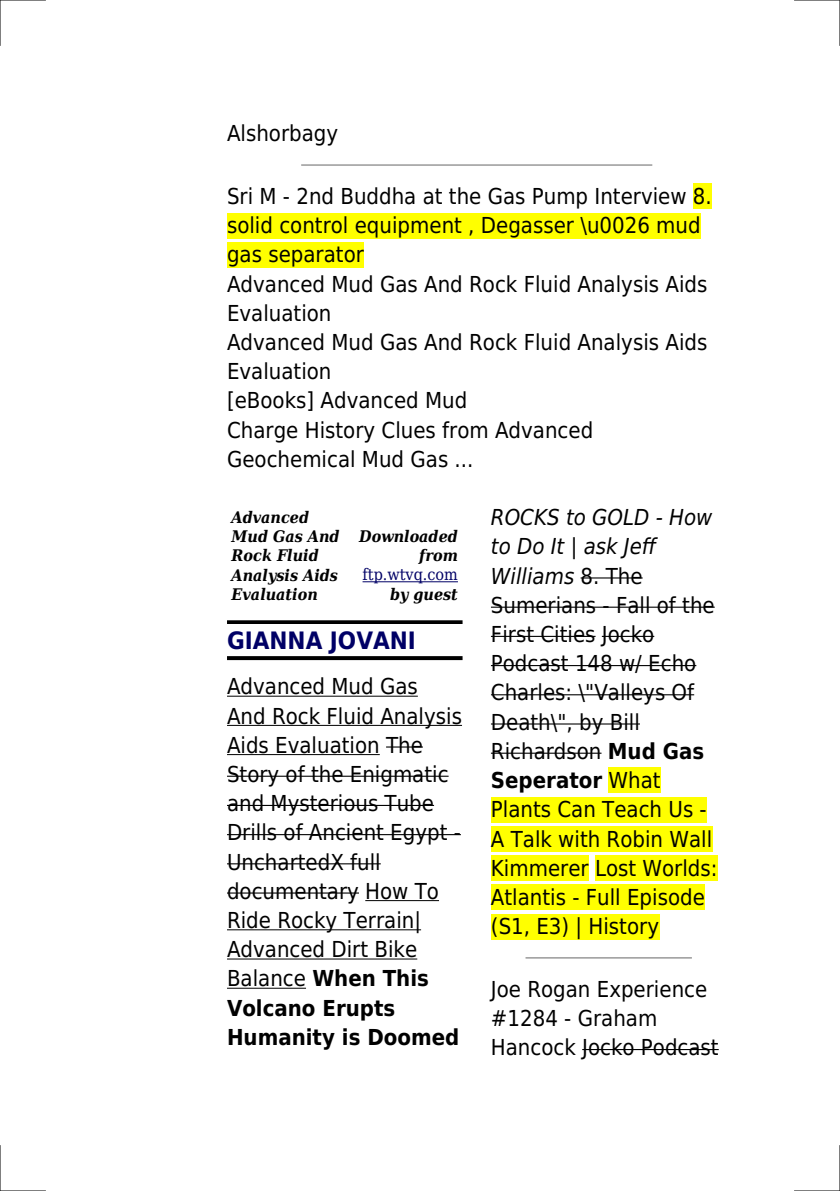
<style>
.page{position:relative;width:840px;height:1191px;background:#fff}
.page>*{position:absolute;margin:0;border:0;box-sizing:border-box;transform-origin:0 0}
.t1{font:700 24px "DejaVu Sans Condensed";color:#006}
.t2{font:22px/29.2px "DejaVu Sans Condensed";color:#000}
.t3{font:italic 700 16px/19.2px "DejaVu Serif Condensed";color:#000}
.t4{font:16px "DejaVu Serif Condensed";color:#006}
.s1{font-weight:700}
.s2{font-style:italic}
</style>
<div class="page">
<hr style="left:302px;top:164px;width:349px;height:2px;background:#999">
<div style="left:692px;top:184px;width:19px;height:25px;background:#ff0"></div>
<div style="left:227px;top:213px;width:473px;height:25px;background:#ff0"></div>
<div style="left:227px;top:242px;width:137px;height:26px;background:#ff0"></div>
<hr style="left:362px;top:581px;width:95px;height:1px;background:#006">
<svg style="left:227px;top:620px;width:235px;height:4px"></svg>
<svg style="left:227px;top:656px;width:235px;height:4px"></svg>
<hr style="left:227px;top:695px;width:190px;height:1px;background:#000">
<hr style="left:227px;top:725px;width:235px;height:1px;background:#000">
<hr style="left:227px;top:754px;width:152px;height:1px;background:#000">
<hr style="left:386px;top:746px;width:36px;height:1px;background:#000">
<hr style="left:227px;top:775px;width:221px;height:1px;background:#000">
<hr style="left:227px;top:805px;width:207px;height:1px;background:#000">
<hr style="left:227px;top:834px;width:233px;height:1px;background:#000">
<hr style="left:227px;top:863px;width:153px;height:1px;background:#000">
<hr style="left:227px;top:892px;width:132px;height:1px;background:#000">
<hr style="left:365px;top:900px;width:74px;height:1px;background:#000">
<hr style="left:227px;top:929px;width:194px;height:1px;background:#000">
<hr style="left:227px;top:958px;width:190px;height:1px;background:#000">
<hr style="left:227px;top:987px;width:79px;height:1px;background:#000">
<hr style="left:580px;top:577px;width:62px;height:1px;background:#000">
<hr style="left:490px;top:606px;width:224px;height:2px;background:#000">
<hr style="left:490px;top:636px;width:105px;height:1px;background:#000">
<hr style="left:601px;top:636px;width:53px;height:1px;background:#000">
<hr style="left:490px;top:665px;width:206px;height:1px;background:#000">
<hr style="left:490px;top:694px;width:203px;height:1px;background:#000">
<hr style="left:490px;top:723px;width:149px;height:1px;background:#000">
<hr style="left:490px;top:752px;width:111px;height:1px;background:#000">
<div style="left:608px;top:767px;width:52px;height:26px;background:#ff0"></div>
<div style="left:490px;top:797px;width:216px;height:25px;background:#ff0"></div>
<div style="left:490px;top:826px;width:221px;height:25px;background:#ff0"></div>
<div style="left:490px;top:855px;width:98px;height:26px;background:#ff0"></div>
<div style="left:594px;top:855px;width:123px;height:26px;background:#ff0"></div>
<div style="left:490px;top:884px;width:214px;height:26px;background:#ff0"></div>
<div style="left:490px;top:913px;width:168px;height:26px;background:#ff0"></div>
<hr style="left:526px;top:957px;width:164px;height:1px;background:#999">
<hr style="left:582px;top:1049px;width:136px;height:1px;background:#000">
<hr style="left:0;top:0;width:45px;height:1px;background:#000">
<hr style="left:794px;top:0;width:45px;height:1px;background:#000">
<hr style="left:0;top:1190px;width:45px;height:1px;background:#000">
<hr style="left:794px;top:1190px;width:45px;height:1px;background:#000">
<hr style="left:0;top:0;width:1px;height:45px;background:#000">
<hr style="left:0;top:1145px;width:1px;height:46px;background:#000">
<hr style="left:839px;top:0;width:1px;height:45px;background:#000">
<hr style="left:839px;top:1145px;width:1px;height:46px;background:#000">
<p class="t2" style="left:227px;top:119px;width:113px">Alshorbagy</p>
<p class="t2" style="left:227px;top:182px;width:486px">Sri M - 2nd Buddha at the Gas Pump Interview 8. solid control equipment , Degasser \u0026 mud gas separator<br>Advanced Mud Gas And Rock Fluid Analysis Aids<br>Evaluation<br>Advanced Mud Gas And Rock Fluid Analysis Aids<br>Evaluation<br>[eBooks] Advanced Mud<br>Charge History Clues from Advanced<br>Geochemical Mud Gas ...</p>
<p class="t3" style="left:231px;top:507px;width:109px">Advanced<br>Mud Gas And<br>Rock Fluid<br>Analysis Aids<br>Evaluation</p>
<p class="t3" style="left:359px;top:527px;width:100px;text-align:right">Downloaded from</p>
<p class="t4" style="left:362px;top:565px;width:97px">ftp.wtvq.com</p>
<p class="t3" style="left:390px;top:584px;width:69px">by guest</p>
<p class="t1" style="left:227px;top:626px;width:190px">GIANNA JOVANI</p>
<p class="t2" style="left:227px;top:672px;width:236px">Advanced Mud Gas<br>And Rock Fluid Analysis<br>Aids Evaluation The<br>Story of the Enigmatic and Mysterious Tube<br>Drills of Ancient Egypt -<br>UnchartedX full documentary How To<br>Ride Rocky Terrain|<br>Advanced Dirt Bike<br>Balance <span class="s1">When This<br>Volcano Erupts<br>Humanity is Doomed</span></p>
<p class="t2" style="left:490px;top:503px;width:228px"><span class="s2">ROCKS to GOLD - How to Do It | ask Jeff<br>Williams</span> 8. The<br>Sumerians - Fall of the<br>First Cities Jocko<br>Podcast 148 w/ Echo<br>Charles: \"Valleys Of<br>Death\", by Bill<br>Richardson <span class="s1">Mud Gas<br>Seperator</span> What<br>Plants Can Teach Us -<br>A Talk with Robin Wall<br>Kimmerer Lost Worlds:<br>Atlantis - Full Episode (S1, E3) | History</p>
<p class="t2" style="left:490px;top:974px;width:229px">Joe Rogan Experience #1284 - Graham<br>Hancock Jocko Podcast</p>
</div>
